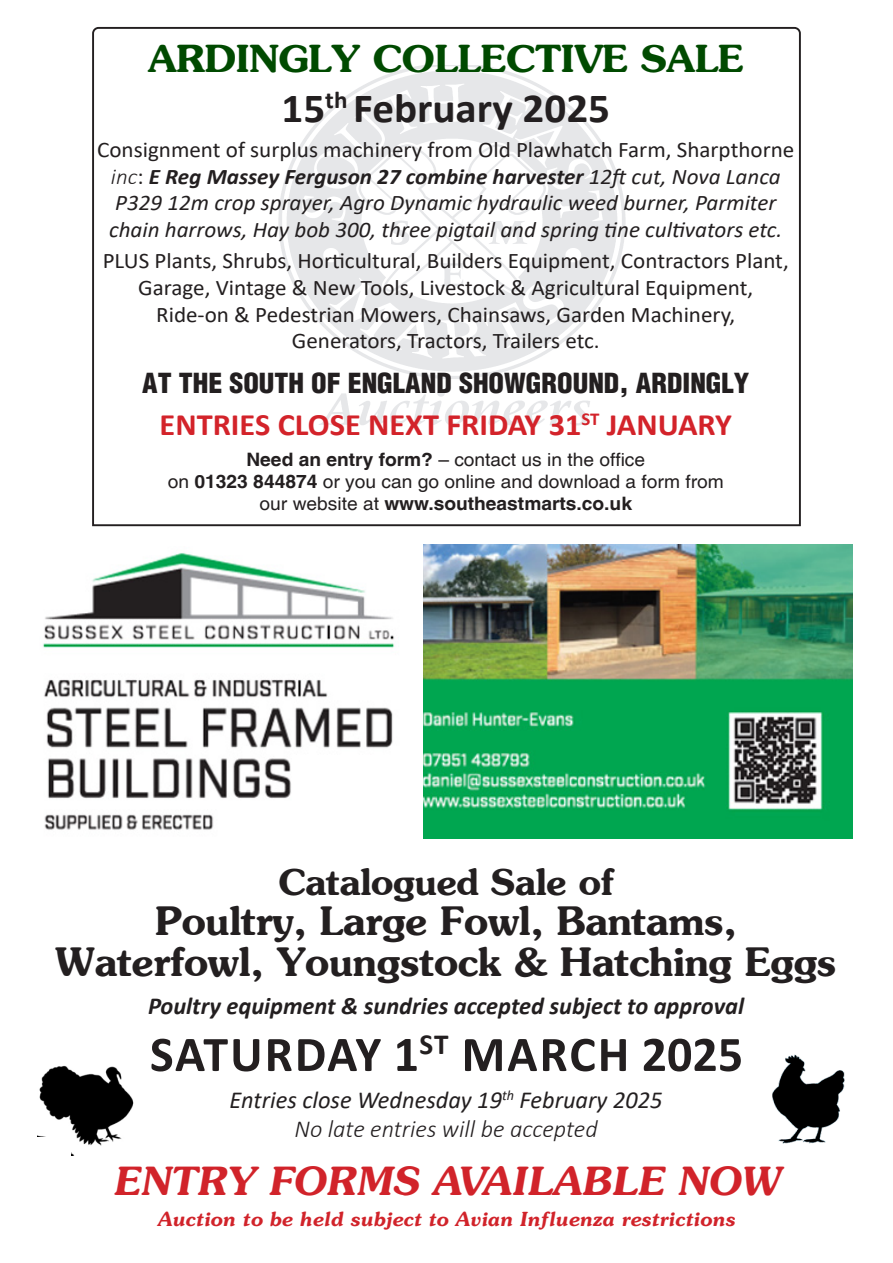
<style>
.page{position:relative;width:893px;height:1263px;background:#fff}
.page>*{position:absolute;margin:0;border:0;box-sizing:border-box;transform-origin:0 0}
.t1{font:700 50.25px "Calibri";letter-spacing:.03em;color:#231f20}
.t2{font:700 41.55px "Calibri";color:#231f20;scale:1.04 1}
.t3{font:700 39px "Southern";color:#231f20}
.t4{font:italic 700 38.7px "Southern";color:#d1232a}
.t5{font:700 37.2px "Southern";color:#004a00;scale:1.04 1}
.t6{font:700 36px "Southern";color:#231f20}
.t7{font:700 31.2px "Calibri";color:#d3232a;scale:1.04 1}
.t8{font:27px "Switzerland Cond Black Plain";color:#231f20;scale:1.04 1}
.t9{font:italic 700 24.45px "Calibri";color:#231f20}
.t10{font:italic 24.45px "Calibri";color:#231f20}
.t11{font:italic 300 24.45px "Calibri";color:#231f20}
.t12{font:italic 22.35px/26.7px "Calibri";color:#231f20;text-align:center;scale:1.04 1}
.t13{font:22.35px/26.7px "Calibri";color:#231f20;text-align:center;scale:1.04 1}
.t14{font:italic 700 19.35px "Southern";color:#d1232a}
.t15{font:18.45px "Switzerland";color:#231f20;scale:1.04 1}
.t16{font:18.45px "Switzerland";color:#231f20;scale:1.04 1}
.s1{font-style:normal}
.s2{font-weight:300}
.s3{font-weight:700}
.s4{font-style:inherit}
</style>
<div class="page">
<img style="left:43px;top:553px;width:352px;height:277px">
<img style="left:424px;top:545px;width:429px;height:293px">
<img style="left:772px;top:1054px;width:73px;height:90px">
<img style="left:37px;top:1065px;width:97px;height:91px">
<div style="left:26px;top:1137px;width:45px;height:19px;background:#fff"></div>
<svg style="left:92px;top:26px;width:709px;height:501px"></svg>
<p class="t5" style="left:148px;top:33px;width:573px">ARDINGLY COLLECTIVE SALE</p>
<p class="t2" style="left:282px;top:78px;width:317px">15<sup>th</sup> February 2025</p>
<p class="t12" style="left:97px;top:135px;width:672px"><span class="s1">Consignment of surplus machinery from Old Plawhatch Farm, Sharpthorne </span><span class="s2">inc</span><span class="s1">:</span> <span class="s3">E Reg Massey Ferguson 27 combine harvester</span> 12ft cut, Nova Lanca P329 12m crop sprayer, Agro Dynamic hydraulic weed burner, Parmiter chain harrows, Hay bob 300, three pigtail and spring tine cultivators etc.</p>
<p class="t13" style="left:103px;top:247px;width:661px">PLUS Plants, Shrubs, Horticultural, Builders Equipment, Contractors Plant,<br>Garage, Vintage &amp; New Tools, Livestock &amp; Agricultural Equipment,<br>Ride-on &amp; Pedestrian Mowers, Chainsaws, Garden Machinery,</p>
<p class="t13" style="left:292px;top:327px;width:298px">Generators, Tractors, Trailers etc.</p>
<p class="t8" style="left:142px;top:366px;width:585px">AT THE SOUTH OF ENGLAND SHOWGROUND, ARDINGLY</p>
<p class="t7" style="left:160px;top:402px;width:552px">ENTRIES CLOSE NEXT FRIDAY 31<sup>ST</sup> JANUARY</p>
<p class="t15" style="left:246px;top:445px;width:385px"><span class="s4">Need an entry form?</span> – contact us in the office</p>
<p class="t15" style="left:168px;top:468px;width:536px">on <span class="s4">01323 844874</span> or you can go online and download a form from</p>
<p class="t16" style="left:260px;top:492px;width:360px"><span class="s4">our website at</span> www.southeastmarts.co.uk</p>
<p class="t6" style="left:278px;top:858px;width:337px">Catalogued Sale of</p>
<p class="t3" style="left:155px;top:895px;width:583px">Poultry, Large Fowl, Bantams,</p>
<p class="t3" style="left:56px;top:936px;width:782px">Waterfowl, Youngstock &amp; Hatching Eggs</p>
<p class="t9" style="left:148px;top:988px;width:597px">Poultry equipment &amp; sundries accepted subject to approval</p>
<p class="t1" style="left:150px;top:1019px;width:595px">SATURDAY 1<sup>ST</sup> MARCH 2025</p>
<p class="t10" style="left:230px;top:1083px;width:434px">Entries close Wednesday 19<sup>th</sup> February 2025</p>
<p class="t11" style="left:294px;top:1114px;width:305px">No late entries will be accepted</p>
<p class="t4" style="left:113px;top:1156px;width:668px">ENTRY FORMS AVAILABLE NOW</p>
<p class="t14" style="left:157px;top:1207px;width:579px">Auction to be held subject to Avian Influenza restrictions</p>
</div>
